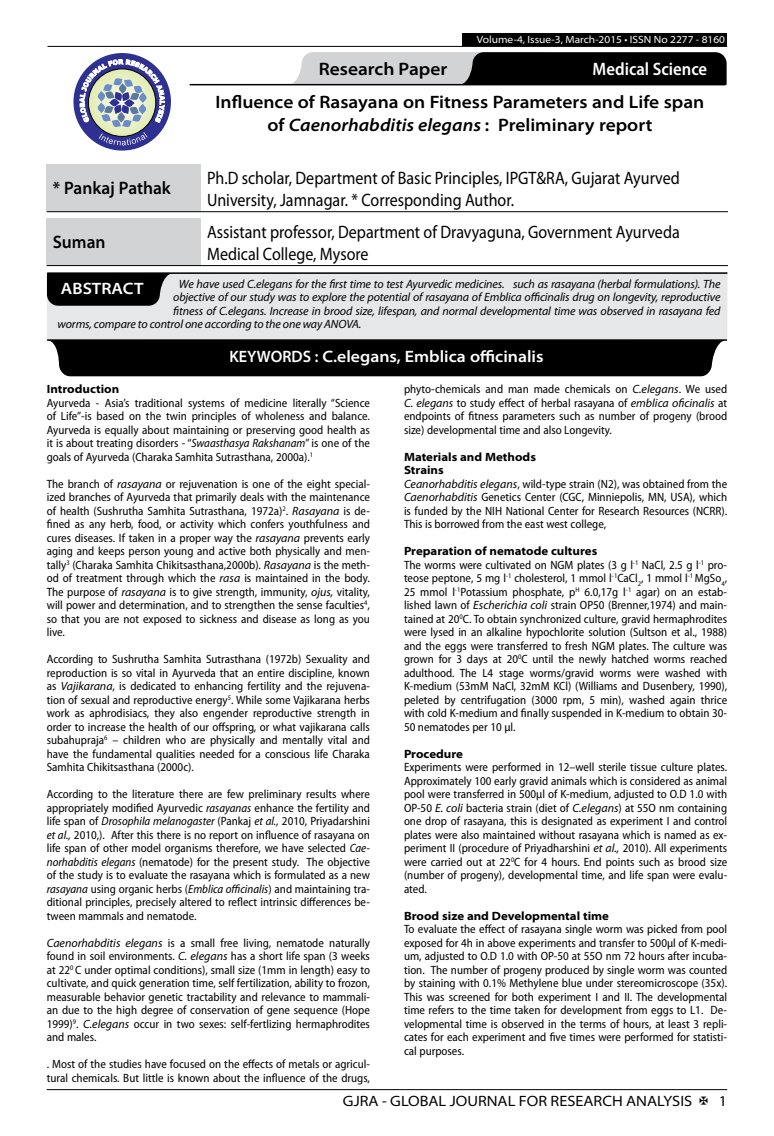
<style>
.page{position:relative;width:774px;height:1136px;background:#fff}
.page>*{position:absolute;margin:0;border:0;box-sizing:border-box;transform-origin:0 0}
.t1{font:18px/21.6px "Myriad Pro";color:#000;scale:.89 1}
.t2{font:600 semi-expanded 18px/23.4px "Myriad Pro";color:#000;text-align:center}
.t3{font:600 semi-expanded 18px "Myriad Pro";color:#000;scale:.9 1}
.t4{font:600 semi-condensed 18px "Myriad Pro";color:#fff}
.t5{font:600 semi-expanded 16.5px "Myriad Pro";color:#fff;scale:.9 1}
.t6{font:600 semi-expanded 16.5px "Myriad Pro";color:#fff}
.t7{font:semi-expanded 15px "Myriad Pro";color:#000}
.t8{font:semi-condensed 12px/13.5px "Myriad Pro";color:#000;text-align:justify}
.t9{font:italic 12px "Myriad Pro";letter-spacing:-.01em;color:#000}
.t10{font:700 semi-expanded 12px "Myriad Pro";color:#000}
.t11{font:semi-expanded 10.5px "Myriad Pro";color:#fff}
.s1{font-style:italic}
.s2{font-style:italic;font-stretch:normal}
.s3{font-weight:700;font-stretch:semi-expanded}
</style>
<div class="page">
<hr style="left:47px;top:1089px;width:680px;height:1px;background:#000">
<div style="left:462px;top:33px;width:265px;height:13px;background:#000"></div>
<hr style="left:47px;top:46px;width:680px;height:1px;background:#000">
<svg style="left:288px;top:52px;width:439px;height:33px;background:#5a5a5b"></svg>
<hr style="left:190px;top:84px;width:535px;height:1px;background:#000">
<div style="left:73px;top:53px;width:98px;height:97px;background:#2e3092;border-radius:50%"></div>
<svg style="left:80px;top:59px;width:85px;height:86px"></svg>
<div style="left:47px;top:164px;width:154px;height:48px;background:#d1d3d4"></div>
<hr style="left:47px;top:211px;width:154px;height:1px;background:#000">
<hr style="left:201px;top:211px;width:527px;height:1px;background:#000">
<div style="left:47px;top:218px;width:154px;height:47px;background:#d1d3d4"></div>
<hr style="left:47px;top:265px;width:154px;height:1px;background:#000">
<hr style="left:201px;top:265px;width:527px;height:1px;background:#000">
<div style="left:47px;top:272px;width:680px;height:68px;background:#e6e7e8"></div>
<hr style="left:48px;top:272px;width:679px;height:2px;background:#000">
<svg style="left:47px;top:273px;width:126px;height:33px;background:#181818"></svg>
<hr style="left:48px;top:339px;width:678px;height:2px;background:#000">
<div style="left:47px;top:340px;width:679px;height:36px;background:#000"></div>
<div style="left:82px;top:350px;width:609px;height:12px;background:#000"></div>
<p class="t11" style="left:477px;top:34px;width:250px">Volume-4, Issue-3, March-2015 • ISSN No 2277 - 8160</p>
<h1 class="t2" style="left:319px;top:58px;width:130px">Research Paper</h1>
<h1 class="t4" style="left:593px;top:59px;width:116px">Medical Science</h1>
<h1 class="t2" style="left:215px;top:91px;width:490px">Influence of Rasayana on Fitness Parameters and Life span of <span class="s1">Caenorhabditis elegans</span> : Preliminary report</h1>
<h1 class="t3" style="left:53px;top:177px;width:133px">* Pankaj Pathak</h1>
<h1 class="t1" style="left:207px;top:167px;width:533px">Ph.D scholar, Department of Basic Principles, IPGT&amp;RA, Gujarat Ayurved<br>University, Jamnagar. * Corresponding Author.</h1>
<h1 class="t3" style="left:53px;top:231px;width:60px">Suman</h1>
<h1 class="t1" style="left:207px;top:221px;width:533px">Assistant professor, Department of Dravyaguna, Government Ayurveda<br>Medical College, Mysore</h1>
<p class="t9" style="left:179px;top:277px;width:543px">We have used C.elegans for the first time to test Ayurvedic medicines. such as rasayana (herbal formulations). The</p>
<p class="t9" style="left:173px;top:291px;width:549px">objective of our study was to explore the potential of rasayana of Emblica officinalis drug on longevity, reproductive</p>
<p class="t9" style="left:173px;top:304px;width:549px">fitness of C.elegans. Increase in brood size, lifespan, and normal developmental time was observed in rasayana fed</p>
<p class="t9" style="left:58px;top:318px;width:305px">worms, compare to control one according to the one way ANOVA.</p>
<h2 class="t6" style="left:61px;top:279px;width:84px">ABSTRACT</h2>
<h2 class="t5" style="left:230px;top:347px;width:350px">KEYWORDS : C.elegans, Emblica officinalis</h2>
<p class="t10" style="left:47px;top:382px;width:74px">Introduction</p>
<p class="t8" style="left:47px;top:396px;width:325px">Ayurveda - Asia’s traditional systems of medicine literally “Science of Life”-is based on the twin principles of wholeness and balance.<br>Ayurveda is equally about maintaining or preserving good health as it is about treating disorders - “<span class="s1">Swaasthasya Rakshanam</span>” is one of the goals of Ayurveda (Charaka Samhita Sutrasthana, 2000a).<sup>1</sup></p>
<p class="t8" style="left:47px;top:477px;width:325px">The branch of <span class="s2">rasayana</span> or rejuvenation is one of the eight special&shy;ized branches of Ayurveda that primarily deals with the maintenance of health (Sushrutha Samhita Sutrasthana, 1972a)<sup>2</sup>. <span class="s2">Rasayana</span> is de&shy;fined as any herb, food, or activity which confers youthfulness and cures diseases. If taken in a proper way the <span class="s2">rasayana</span> prevents early aging and keeps person young and active both physically and men&shy;tally<sup>3</sup> (Charaka Samhita Chikitsasthana,2000b). <span class="s2">Rasayana</span> is the meth&shy;od of treatment through which the <span class="s2">rasa</span> is maintained in the body.<br>The purpose of <span class="s2">rasayana</span> is to give strength, immunity, <span class="s2">ojus,</span> vitality, will power and determination, and to strengthen the sense faculties<sup>4</sup>, so that you are not exposed to sickness and disease as long as you live.</p>
<p class="t8" style="left:47px;top:652px;width:325px">According to Sushrutha Samhita Sutrasthana (1972b) Sexuality and reproduction is so vital in Ayurveda that an entire discipline, known as <span class="s2">Vajikarana</span>, is dedicated to enhancing fertility and the rejuvena&shy;tion of sexual and reproductive energy<sup>5</sup>. While some Vajikarana herbs work as aphrodisiacs, they also engender reproductive strength in order to increase the health of our offspring, or what vajikarana calls subahupraja<sup>6</sup> – children who are physically and mentally vital and have the fundamental qualities needed for a conscious life Charaka Samhita Chikitsasthana (2000c).</p>
<p class="t8" style="left:47px;top:787px;width:325px">According to the literature there are few preliminary results where appropriately modified Ayurvedic <span class="s1">rasayanas</span> enhance the fertility and life span of <span class="s1">Drosophila melanogaster</span> (Pankaj <span class="s1">et al.,</span> 2010, Priyadarshini <span class="s1">et al.,</span> 2010,). After this there is no report on influence of rasayana on life span of other model organisms therefore, we have selected <span class="s1">Cae&shy;norhabditis elegans</span> (nematode) for the present study. The objective of the study is to evaluate the rasayana which is formulated as a new <span class="s1">rasayana</span> using organic herbs (<span class="s1">Emblica officinalis</span>) and maintaining tra&shy;ditional principles, precisely altered to reflect intrinsic differences be&shy;tween mammals and nematode.</p>
<p class="t8" style="left:47px;top:936px;width:325px"><span class="s2">Caenorhabditis elegans</span> is a small free living, nematode naturally found in soil environments. <span class="s2">C. elegans</span> has a short life span (3 weeks at 22<sup>0</sup> C under optimal conditions), small size (1mm in length) easy to cultivate, and quick generation time, self fertilization, ability to frozon, measurable behavior genetic tractability and relevance to mammali&shy;an due to the high degree of conservation of gene sequence (Hope 1999)<sup>9</sup>. <span class="s2">C.elegans</span> occur in two sexes: self-fertlizing hermaphrodites and males.</p>
<p class="t8" style="left:47px;top:1057px;width:325px">. Most of the studies have focused on the effects of metals or agricul&shy;tural chemicals. But little is known about the influence of the drugs,</p>
<p class="t8" style="left:404px;top:382px;width:325px">phyto-chemicals and man made chemicals on <span class="s2">C.elegans</span>. We used <span class="s2">C. elegans</span> to study effect of herbal rasayana of <span class="s2">emblica oficinalis</span> at endpoints of fitness parameters such as number of progeny (brood size) developmental time and also Longevity.</p>
<p class="t8" style="left:404px;top:450px;width:325px;text-align:left"><span class="s3">Materials and Methods<br>Strains<br></span><span class="s2">Ceanorhabditis elegans</span>, wild-type strain (N2), was obtained from the <span class="s2">Caenorhabditis</span> Genetics Center (CGC, Minniepolis, MN, USA), which is funded by the NIH National Center for Research Resources (NCRR).<br>This is borrowed from the east west college,</p>
<p class="t8" style="left:404px;top:544px;width:325px;text-align:left"><span class="s3">Preparation of nematode cultures<br></span>The worms were cultivated on NGM plates (3 g l<sup>-1</sup> NaCl, 2.5 g l<sup>-1</sup> pro&shy;teose peptone, 5 mg l<sup>-1</sup> cholesterol, 1 mmol l<sup>-1</sup>CaCl<sub>2</sub>, 1 mmol l<sup>-1</sup> MgSo<sub>4</sub>, 25 mmol l<sup>-1</sup>Potassium phosphate, p<sup>H</sup> 6.0,17g l<sup>-1</sup> agar) on an estab&shy;lished lawn of <span class="s2">Escherichia coli</span> strain OP50 (Brenner,1974) and main&shy;tained at 20<sup>0</sup>C. To obtain synchronized culture, gravid hermaphrodites were lysed in an alkaline hypochlorite solution (Sultson et al., 1988) and the eggs were transferred to fresh NGM plates. The culture was grown for 3 days at 20<sup>0</sup>C until the newly hatched worms reached adulthood. The L4 stage worms/gravid worms were washed with K-medium (53mM NaCl, 32mM KCl) (Williams and Dusenbery, 1990), peleted by centrifugation (3000 rpm, 5 min), washed again thrice with cold K-medium and finally suspended in K-medium to obtain 30- 50 nematodes per 10 µl.</p>
<p class="t10" style="left:404px;top:746px;width:60px">Procedure</p>
<p class="t8" style="left:404px;top:760px;width:325px">Experiments were performed in 12–well sterile tissue culture plates.<br>Approximately 100 early gravid animals which is considered as animal pool were transferred in 500µl of K-medium, adjusted to O.D 1.0 with OP-50 <span class="s2">E. coli</span> bacteria strain (diet of <span class="s2">C.elegans</span>) at 55O nm containing one drop of rasayana, this is designated as experiment I and control plates were also maintained without rasayana which is named as ex&shy;periment II (procedure of Priyadharshini <span class="s2">et al.,</span> 2010). All experiments were carried out at 22<sup>0</sup>C for 4 hours. End points such as brood size (number of progeny), developmental time, and life span were evalu&shy;ated.</p>
<p class="t10" style="left:404px;top:908px;width:206px">Brood size and Developmental time</p>
<p class="t8" style="left:404px;top:922px;width:325px">To evaluate the effect of rasayana single worm was picked from pool exposed for 4h in above experiments and transfer to 500µl of K-medi&shy;um, adjusted to O.D 1.0 with OP-50 at 55O nm 72 hours after incuba&shy;tion. The number of progeny produced by single worm was counted by staining with 0.1% Methylene blue under stereomicroscope (35x).<br>This was screened for both experiment I and II. The developmental time refers to the time taken for development from eggs to L1. De&shy;velopmental time is observed in the terms of hours, at least 3 repli&shy;cates for each experiment and five times were performed for statisti&shy;cal purposes.</p>
<p class="t7" style="left:343px;top:1092px;width:351px">GJRA - GLOBAL JOURNAL FOR RESEARCH ANALYSIS</p>
<p class="t7" style="left:719px;top:1092px;width:10px">1</p>
</div>
